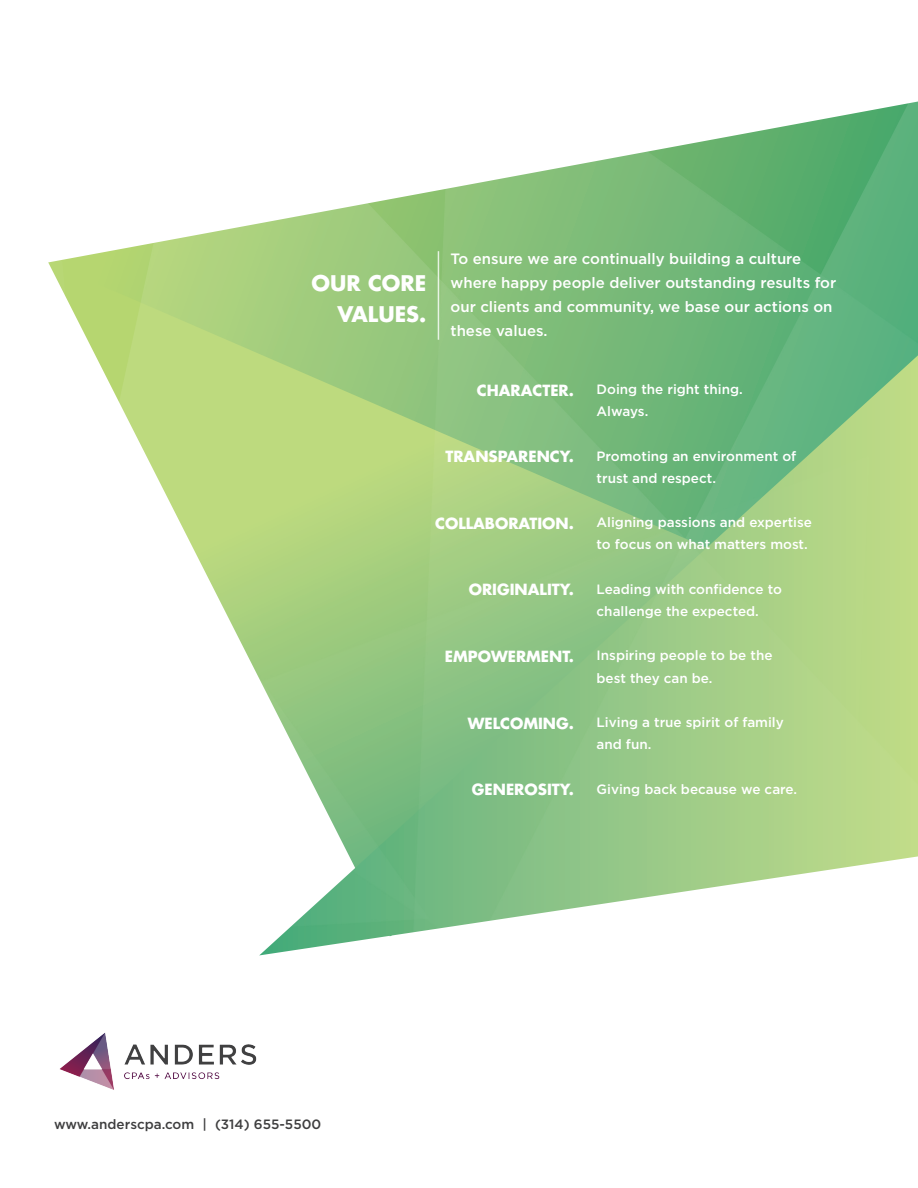
<style>
.page{position:relative;width:918px;height:1188px;background:#fff}
.page>*{position:absolute;margin:0;border:0;box-sizing:border-box;transform-origin:0 0}
.t1{font:700 21px "Futura Std";color:#fff}
.t2{font:500 15px/24px "Gotham";color:#fff}
.t3{font:700 15px "Futura Std";color:#fff}
.t4{font:500 13.5px/22.2px "Gotham";color:#fff}
.t5{font:500 13.5px "Gotham";color:#3e3e3f}
</style>
<div class="page">
<img style="left:48px;top:101px;width:870px;height:855px">
<hr style="left:438px;top:251px;width:1px;height:89px;background:#fff">
<img style="left:60px;top:1033px;width:197px;height:57px">
<p class="t1" style="left:312px;top:269px;width:116px">OUR CORE</p>
<p class="t1" style="left:337px;top:301px;width:90px">VALUES.</p>
<p class="t2" style="left:451px;top:247px;width:387px">To ensure we are continually building a culture where happy people deliver outstanding results for our clients and community, we base our actions on these values.</p>
<p class="t3" style="left:477px;top:380px;width:99px">CHARACTER.</p>
<p class="t3" style="left:445px;top:447px;width:130px">TRANSPARENCY.</p>
<p class="t3" style="left:435px;top:513px;width:140px">COLLABORATION.</p>
<p class="t3" style="left:469px;top:580px;width:107px">ORIGINALITY.</p>
<p class="t3" style="left:445px;top:646px;width:131px">EMPOWERMENT.</p>
<p class="t3" style="left:468px;top:713px;width:108px">WELCOMING.</p>
<p class="t3" style="left:472px;top:780px;width:103px">GENEROSITY.</p>
<p class="t4" style="left:597px;top:378px;width:148px">Doing the right thing.</p>
<p class="t4" style="left:597px;top:400px;width:53px">Always.</p>
<p class="t4" style="left:597px;top:445px;width:201px">Promoting an environment of trust and respect.</p>
<p class="t4" style="left:597px;top:511px;width:217px">Aligning passions and expertise to focus on what matters most.</p>
<p class="t4" style="left:597px;top:578px;width:187px">Leading with confidence to challenge the expected.</p>
<p class="t4" style="left:597px;top:644px;width:177px">Inspiring people to be the best they can be.</p>
<p class="t4" style="left:597px;top:711px;width:189px">Living a true spirit of family and fun.</p>
<p class="t4" style="left:597px;top:778px;width:202px">Giving back because we care.</p>
<p class="t5" style="left:54px;top:1115px;width:269px">www.anderscpa.com | (314) 655-5500</p>
</div>
